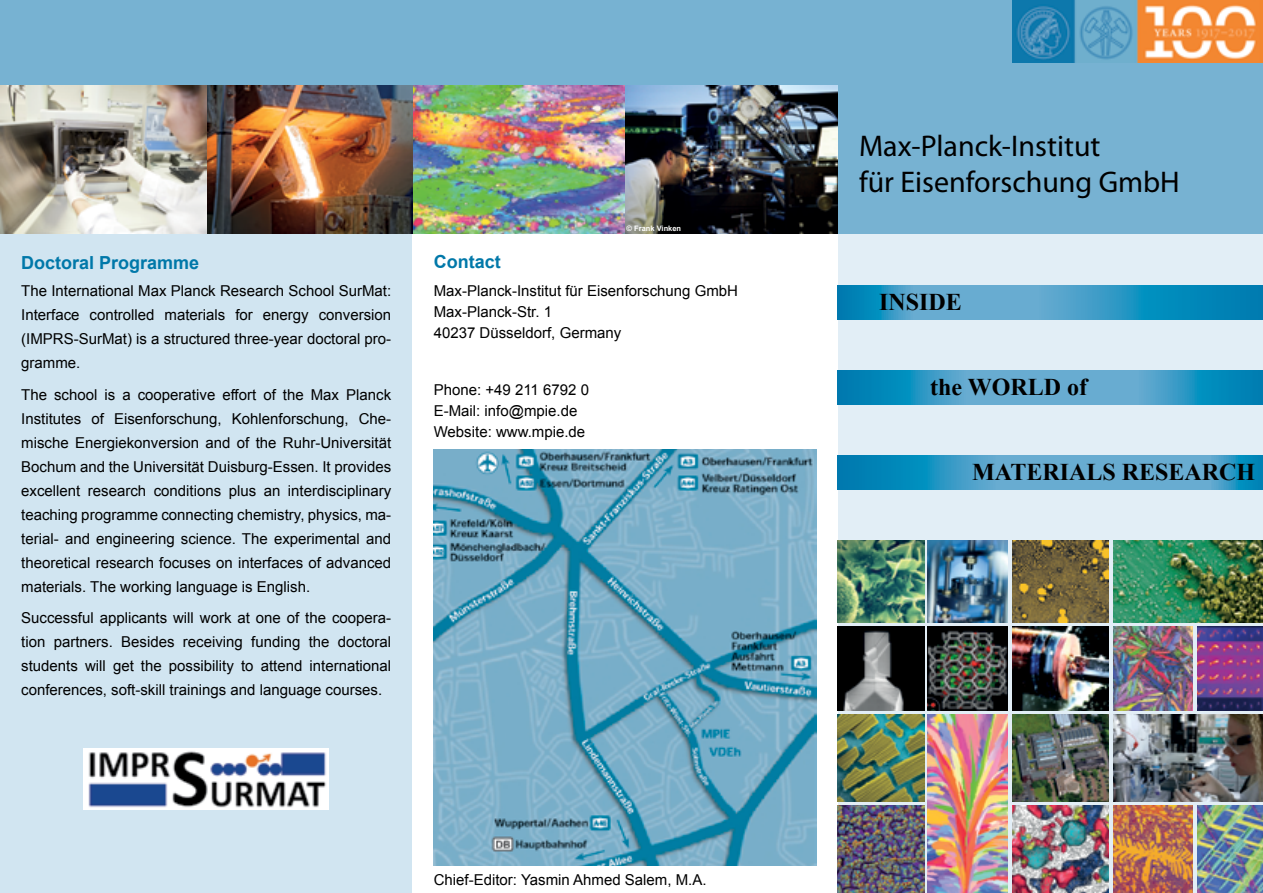
<style>
.page{position:relative;width:1263px;height:893px;background:#fff}
.page>*{position:absolute;margin:0;border:0;box-sizing:border-box;transform-origin:0 0}
.t1{font:30px/36px "Myriad Pro";color:#000}
.t2{font:700 24px "Times New Roman";color:#000}
.t3{font:700 18px "Arial";color:#0078a9}
.t4{font:15px/24px "Arial";color:#000;text-align:justify}
.t5{font:700 7.5px "Arial";color:#fff}
</style>
<div class="page">
<div style="left:0;top:234px;width:412px;height:659px;background:#d1e5f1"></div>
<div style="left:838px;top:0;width:425px;height:234px;background:#77b2d2"></div>
<div style="left:0;top:0;width:838px;height:86px;background:#77b2d2"></div>
<div style="left:838px;top:234px;width:425px;height:659px;background:#e2eef6"></div>
<img style="left:1012px;top:714px;width:97px;height:87px">
<img style="left:1012px;top:627px;width:97px;height:83px">
<img style="left:1197px;top:627px;width:66px;height:83px">
<img style="left:838px;top:540px;width:86px;height:82px">
<img style="left:927px;top:540px;width:81px;height:82px">
<img style="left:1113px;top:714px;width:150px;height:87px">
<img style="left:927px;top:627px;width:81px;height:83px">
<img style="left:1012px;top:806px;width:97px;height:87px">
<img style="left:1113px;top:627px;width:80px;height:83px">
<img style="left:1012px;top:540px;width:97px;height:82px">
<img style="left:838px;top:806px;width:86px;height:87px">
<img style="left:838px;top:627px;width:86px;height:83px">
<img style="left:927px;top:714px;width:81px;height:179px">
<img style="left:1113px;top:540px;width:150px;height:82px">
<img style="left:838px;top:714px;width:86px;height:87px">
<img style="left:1113px;top:806px;width:80px;height:87px">
<img style="left:1197px;top:806px;width:66px;height:87px">
<img style="left:0;top:86px;width:838px;height:148px">
<img style="left:1012px;top:0;width:251px;height:63px">
<img style="left:434px;top:449px;width:382px;height:417px">
<img style="left:84px;top:748px;width:245px;height:61px">
<svg style="left:838px;top:455px;width:425px;height:34px;background:#439ec8"></svg>
<svg style="left:838px;top:370px;width:425px;height:34px;background:#3b9bc6"></svg>
<svg style="left:838px;top:285px;width:425px;height:34px;background:#3398c4"></svg>
<p class="t3" style="left:21px;top:250px;width:180px">Doctoral Programme</p>
<p class="t4" style="left:21px;top:279px;width:371px">The International Max Planck Research School SurMat:<br>Interface controlled materials for energy conversion (IMPRS-SurMat) is a structured three-year doctoral pro&shy;gramme.</p>
<p class="t4" style="left:21px;top:383px;width:371px">The school is a cooperative effort of the Max Planck Institutes of Eisenforschung, Kohlenforschung, Che&shy;mische Energiekonversion and of the Ruhr-Universität Bochum and the Universität Duisburg-Essen. It provides excellent research conditions plus an interdisciplinary teaching programme connecting chemistry, physics, ma&shy;terial- and engineering science. The experimental and theoretical research focuses on interfaces of advanced materials. The working language is English.</p>
<p class="t4" style="left:21px;top:606px;width:371px">Successful applicants will work at one of the coopera&shy;tion partners. Besides receiving funding the doctoral students will get the possibility to attend international conferences, soft-skill trainings and language courses.</p>
<p class="t5" style="left:627px;top:223px;width:56px">© Frank Vinken</p>
<p class="t3" style="left:434px;top:250px;width:68px">Contact</p>
<p class="t4" style="left:434px;top:281px;width:306px;line-height:21px;text-align:left">Max-Planck-Institut für Eisenforschung GmbH<br>Max-Planck-Str. 1<br>40237 Düsseldorf, Germany</p>
<p class="t4" style="left:434px;top:380px;width:157px;line-height:21px;text-align:left">Phone: +49 211 6792 0<br>E-Mail: info@mpie.de<br>Website: www.mpie.de</p>
<p class="t4" style="left:434px;top:868px;width:274px">Chief-Editor: Yasmin Ahmed Salem, M.A.</p>
<h1 class="t1" style="left:859px;top:128px;width:322px">Max-Planck-Institut<br>für Eisenforschung GmbH</h1>
<h2 class="t2" style="left:879px;top:285px;width:84px">INSIDE</h2>
<h2 class="t2" style="left:930px;top:370px;width:158px">the WORLD of</h2>
<h2 class="t2" style="left:972px;top:456px;width:284px">MATERIALS RESEARCH</h2>
</div>
